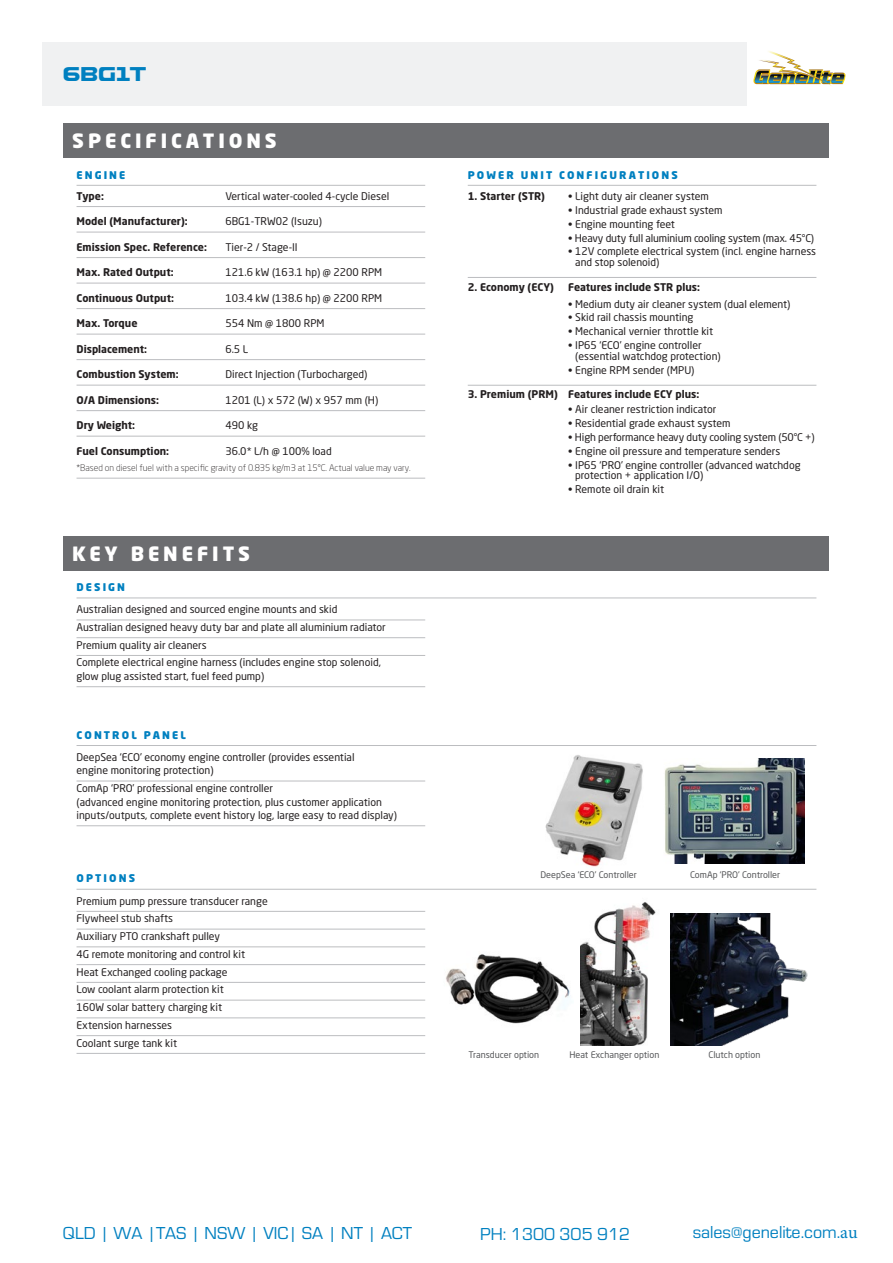
<style>
.page{position:relative;width:893px;height:1263px;background:#fff}
.page>*{position:absolute;margin:0;border:0;box-sizing:border-box;transform-origin:0 0}
.t1{font:24px "Usuzi Oz";color:#0080c0}
.t2{font:900 19.5px "Neo Sans Std";letter-spacing:.2em;color:#fff}
.t3{font:18px "Eurostile";color:#0080c0}
.Specification_Body_C{font:10.5px/13.5px "Neo Sans Std";color:#231f20}
.Specification_Body_C-2{font:700 10.5px "Neo Sans Std";color:#231f20}
.Specification_Body_C-3{font:900 10.5px "Neo Sans Std";letter-spacing:.2em;color:#0080c0}
.Specification_Body_C-4{font:9px "Neo Sans Std";color:#57585a}
.Specification_Body_C-5{font:300 9px "Neo Sans Std";color:#231f20}
.s1{font-family:"Minion Pro"}
</style>
<div class="page">
<div style="left:43px;top:43px;width:704px;height:63px;background:#f0f1f2"></div>
<img style="left:545px;top:755px;width:98px;height:112px">
<img style="left:664px;top:759px;width:141px;height:104px">
<img style="left:580px;top:902px;width:76px;height:144px">
<img style="left:446px;top:954px;width:124px;height:70px">
<img style="left:671px;top:913px;width:136px;height:133px">
<hr style="left:77px;top:185px;width:348px;height:1px;background:#bcbdc0">
<hr style="left:77px;top:206px;width:348px;height:1px;background:#bcbdc0">
<hr style="left:77px;top:232px;width:348px;height:1px;background:#bcbdc0">
<hr style="left:77px;top:257px;width:348px;height:1px;background:#bcbdc0">
<hr style="left:77px;top:283px;width:348px;height:1px;background:#bcbdc0">
<hr style="left:77px;top:308px;width:348px;height:1px;background:#bcbdc0">
<hr style="left:77px;top:334px;width:348px;height:1px;background:#bcbdc0">
<hr style="left:77px;top:359px;width:348px;height:1px;background:#bcbdc0">
<hr style="left:77px;top:385px;width:348px;height:1px;background:#bcbdc0">
<hr style="left:77px;top:410px;width:348px;height:1px;background:#bcbdc0">
<hr style="left:77px;top:436px;width:348px;height:1px;background:#bcbdc0">
<hr style="left:77px;top:478px;width:348px;height:1px;background:#bcbdc0">
<hr style="left:468px;top:185px;width:348px;height:1px;background:#bcbdc0">
<hr style="left:468px;top:277px;width:348px;height:1px;background:#bcbdc0">
<hr style="left:468px;top:385px;width:348px;height:1px;background:#bcbdc0">
<hr style="left:77px;top:597px;width:739px;height:1px;background:#bcbdc0">
<hr style="left:77px;top:620px;width:348px;height:1px;background:#bcbdc0">
<hr style="left:77px;top:637px;width:348px;height:1px;background:#bcbdc0">
<hr style="left:77px;top:655px;width:348px;height:1px;background:#bcbdc0">
<hr style="left:77px;top:686px;width:348px;height:1px;background:#bcbdc0">
<div style="left:64px;top:124px;width:765px;height:34px;background:#6c6d70"></div>
<div style="left:64px;top:536px;width:765px;height:34px;background:#6c6d70"></div>
<hr style="left:77px;top:745px;width:739px;height:1px;background:#bcbdc0">
<hr style="left:77px;top:781px;width:348px;height:1px;background:#bcbdc0">
<hr style="left:77px;top:825px;width:348px;height:1px;background:#bcbdc0">
<hr style="left:77px;top:911px;width:348px;height:1px;background:#bcbdc0">
<hr style="left:77px;top:929px;width:348px;height:1px;background:#bcbdc0">
<hr style="left:77px;top:946px;width:348px;height:1px;background:#bcbdc0">
<hr style="left:77px;top:964px;width:348px;height:1px;background:#bcbdc0">
<hr style="left:77px;top:982px;width:348px;height:1px;background:#bcbdc0">
<hr style="left:77px;top:1000px;width:348px;height:1px;background:#bcbdc0">
<hr style="left:77px;top:1017px;width:348px;height:1px;background:#bcbdc0">
<hr style="left:77px;top:1035px;width:348px;height:1px;background:#bcbdc0">
<hr style="left:77px;top:1053px;width:348px;height:1px;background:#bcbdc0">
<hr style="left:77px;top:889px;width:739px;height:1px;background:#bcbdc0">
<img style="left:753px;top:51px;width:93px;height:35px">
<p class="t1" style="left:64px;top:62px;width:85px">6BG1T</p>
<p class="t2" style="left:72px;top:128px;width:206px">SPECIFICATIONS</p>
<p class="Specification_Body_C-3" style="left:77px;top:168px;width:50px">ENGINE</p>
<p class="Specification_Body_C-2" style="left:77px;top:189px;width:29px">Type:</p>
<p class="Specification_Body_C" style="left:225px;top:189px;width:165px">Vertical water-cooled 4-cycle Diesel</p>
<p class="Specification_Body_C-2" style="left:77px;top:215px;width:113px">Model (Manufacturer):</p>
<p class="Specification_Body_C" style="left:225px;top:215px;width:98px">6BG1-TRW02 (Isuzu)</p>
<p class="Specification_Body_C-2" style="left:77px;top:240px;width:132px">Emission Spec. Reference:</p>
<p class="Specification_Body_C" style="left:225px;top:240px;width:74px">Tier-2 / Stage-II</p>
<p class="Specification_Body_C-2" style="left:77px;top:266px;width:99px">Max. Rated Output:</p>
<p class="Specification_Body_C" style="left:225px;top:266px;width:158px">121.6 kW (163.1 hp) @ 2200 RPM</p>
<p class="Specification_Body_C-2" style="left:77px;top:291px;width:99px">Continuous Output:</p>
<p class="Specification_Body_C" style="left:225px;top:291px;width:158px">103.4 kW (138.6 hp) @ 2200 RPM</p>
<p class="Specification_Body_C-2" style="left:77px;top:317px;width:63px">Max. Torque</p>
<p class="Specification_Body_C" style="left:225px;top:317px;width:101px">554 Nm @ 1800 RPM</p>
<p class="Specification_Body_C-2" style="left:77px;top:342px;width:72px">Displacement:</p>
<p class="Specification_Body_C" style="left:225px;top:342px;width:24px">6.5 L</p>
<p class="Specification_Body_C-2" style="left:77px;top:368px;width:104px">Combustion System:</p>
<p class="Specification_Body_C" style="left:225px;top:368px;width:143px">Direct Injection (Turbocharged)</p>
<p class="Specification_Body_C-2" style="left:77px;top:393px;width:84px">O/A Dimensions:</p>
<p class="Specification_Body_C" style="left:225px;top:393px;width:154px">1201 (L) x 572 (W) x 957 mm (H)</p>
<p class="Specification_Body_C-2" style="left:77px;top:419px;width:60px">Dry Weight:</p>
<p class="Specification_Body_C" style="left:225px;top:419px;width:34px">490 kg</p>
<p class="Specification_Body_C-2" style="left:77px;top:444px;width:94px">Fuel Consumption:</p>
<p class="Specification_Body_C" style="left:225px;top:444px;width:108px">36.0* L/h @ 100% load</p>
<p class="Specification_Body_C-5" style="left:77px;top:463px;width:336px">*Based on diesel fuel with a specific gravity of 0.835 kg/m3 at 15°C. Actual value may vary.</p>
<p class="t2" style="left:72px;top:541px;width:179px">KEY BENEFITS</p>
<p class="Specification_Body_C-3" style="left:77px;top:580px;width:50px">DESIGN</p>
<p class="Specification_Body_C" style="left:77px;top:602px;width:262px">Australian designed and sourced engine mounts and skid</p>
<p class="Specification_Body_C" style="left:77px;top:620px;width:311px">Australian designed heavy duty bar and plate all aluminium radiator</p>
<p class="Specification_Body_C" style="left:77px;top:638px;width:132px">Premium quality air cleaners</p>
<p class="Specification_Body_C" style="left:77px;top:656px;width:306px">Complete electrical engine harness (includes engine stop solenoid, glow plug assisted start, fuel feed pump)</p>
<p class="Specification_Body_C-3" style="left:77px;top:728px;width:111px">CONTROL PANEL</p>
<p class="Specification_Body_C" style="left:77px;top:750px;width:280px">DeepSea ‘ECO’ economy engine controller (provides essential engine monitoring protection)</p>
<p class="Specification_Body_C" style="left:77px;top:781px;width:322px">ComAp ‘PRO’ professional engine controller<br>(advanced engine monitoring protection, plus customer application inputs/outputs, complete event history log, large easy to read display)</p>
<p class="Specification_Body_C-3" style="left:77px;top:872px;width:60px">OPTIONS</p>
<p class="Specification_Body_C" style="left:77px;top:894px;width:193px">Premium pump pressure transducer range</p>
<p class="Specification_Body_C" style="left:77px;top:911px;width:98px">Flywheel stub shafts</p>
<p class="Specification_Body_C" style="left:77px;top:929px;width:145px">Auxiliary PTO crankshaft pulley</p>
<p class="Specification_Body_C" style="left:77px;top:947px;width:170px">4G remote monitoring and control kit</p>
<p class="Specification_Body_C" style="left:77px;top:965px;width:152px">Heat Exchanged cooling package</p>
<p class="Specification_Body_C" style="left:77px;top:983px;width:149px">Low coolant alarm protection kit</p>
<p class="Specification_Body_C" style="left:77px;top:1000px;width:147px">160W solar battery charging kit</p>
<p class="Specification_Body_C" style="left:77px;top:1018px;width:97px">Extension harnesses</p>
<p class="Specification_Body_C" style="left:77px;top:1036px;width:102px">Coolant surge tank kit</p>
<p class="Specification_Body_C-3" style="left:468px;top:168px;width:212px">POWER UNIT CONFIGURATIONS</p>
<p class="Specification_Body_C-2" style="left:468px;top:189px;width:79px">1. Starter (STR)</p>
<p class="Specification_Body_C" style="left:568px;top:189px;width:142px">• Light duty air cleaner system</p>
<p class="Specification_Body_C" style="left:568px;top:203px;width:156px">• Industrial grade exhaust system</p>
<p class="Specification_Body_C" style="left:568px;top:217px;width:108px">• Engine mounting feet</p>
<p class="Specification_Body_C" style="left:568px;top:231px;width:247px">• Heavy duty full aluminium cooling system (max. 45°C)</p>
<p class="Specification_Body_C" style="left:575px;top:246px;width:242px;line-height:10.5px;text-indent:-7px">• 12V complete electrical system (incl. engine harness and stop solenoid)</p>
<p class="Specification_Body_C-2" style="left:468px;top:280px;width:88px">2. Economy (ECY)</p>
<p class="Specification_Body_C-2" style="left:568px;top:280px;width:133px">Features include STR plus:</p>
<p class="Specification_Body_C" style="left:568px;top:297px;width:224px">• Medium duty air cleaner system (dual element)</p>
<p class="Specification_Body_C" style="left:568px;top:311px;width:127px">• Skid rail chassis mounting</p>
<p class="Specification_Body_C" style="left:568px;top:325px;width:146px">• Mechanical vernier throttle kit</p>
<p class="Specification_Body_C" style="left:575px;top:340px;width:147px;line-height:10.5px;text-indent:-7px">• IP65 ‘ECO’ engine controller (essential watchdog protection)</p>
<p class="Specification_Body_C" style="left:568px;top:363px;width:128px">• Engine RPM sender (MPU)</p>
<p class="Specification_Body_C-2" style="left:468px;top:388px;width:233px">3. Premium (PRM) Features include ECY plus:</p>
<p class="Specification_Body_C" style="left:568px;top:402px;width:150px">• Air cleaner restriction indicator</p>
<p class="Specification_Body_C" style="left:568px;top:416px;width:164px">• Residential grade exhaust system</p>
<p class="Specification_Body_C" style="left:568px;top:430px;width:248px">• High performance heavy duty cooling system (50°C +)</p>
<p class="Specification_Body_C" style="left:568px;top:444px;width:214px">• Engine oil pressure and temperature senders</p>
<p class="Specification_Body_C" style="left:575px;top:459px;width:227px;line-height:10.5px;text-indent:-7px">• IP65 ‘PRO’ engine controller (advanced watchdog protection + application I/O)</p>
<p class="Specification_Body_C" style="left:568px;top:482px;width:97px">• Remote oil drain kit</p>
<p class="Specification_Body_C-4" style="left:540px;top:869px;width:98px">DeepSea ‘ECO’ Controller</p>
<p class="Specification_Body_C-4" style="left:690px;top:869px;width:92px">ComAp ‘PRO’ Controller</p>
<p class="Specification_Body_C-4" style="left:468px;top:1049px;width:72px">Transducer option</p>
<p class="Specification_Body_C-4" style="left:569px;top:1049px;width:91px">Heat Exchanger option</p>
<p class="Specification_Body_C-4" style="left:708px;top:1049px;width:53px">Clutch option</p>
<h3 class="t3" style="left:63px;top:1221px;width:351px">QLD | WA |TAS | NSW | VIC| SA | NT | ACT</h3>
<h3 class="t3" style="left:480px;top:1221px;width:152px">PH: 1300 305 912</h3>
<h3 class="t3" style="left:693px;top:1219px;width:167px">sales@genelite.com.<span class="s1">au</span></h3>
</div>
